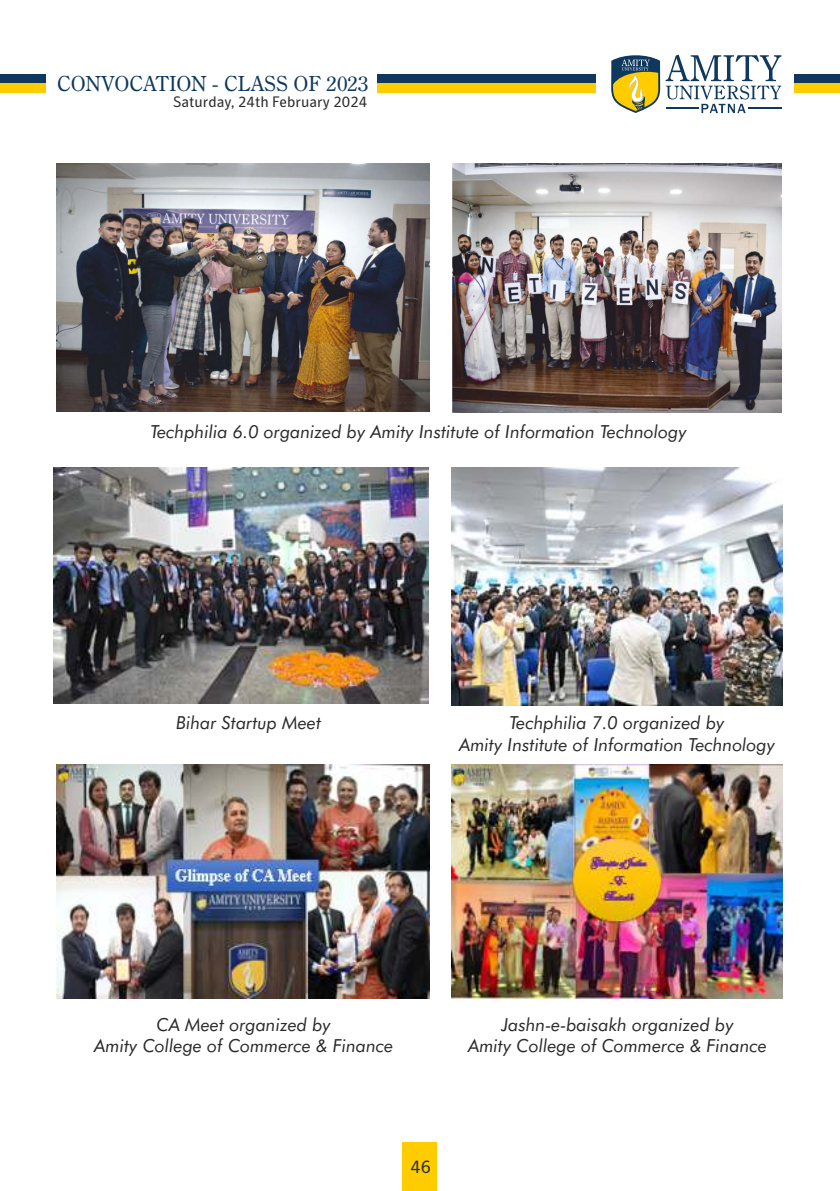
<style>
.page{position:relative;width:840px;height:1191px;background:#fff}
.page>*{position:absolute;margin:0;border:0;box-sizing:border-box;transform-origin:0 0}
.t1{font:20.8px "Century Oldstyle BT";color:#0f385e}
.t2{font:italic 18px/21.6px "Futura BT";color:#2b2929;text-align:center}
.t3{font:18px "Symantec Sans";color:#2b2929}
.t4{font:15px "Symantec Sans";color:#2b2929}
</style>
<div class="page">
<img style="left:0;top:54px;width:839px;height:1137px">
<p class="t1" style="left:57px;top:75px;width:313px">CONVOCATION - CLASS OF 2023</p>
<p class="t4" style="left:173px;top:96px;width:195px">Saturday, 24th February 2024</p>
<p class="t2" style="left:150px;top:422px;width:537px">Techphilia 6.0 organized by Amity Institute of Information Technology</p>
<p class="t2" style="left:176px;top:714px;width:146px">Bihar Startup Meet</p>
<p class="t2" style="left:459px;top:714px;width:317px">Techphilia 7.0 organized by<br>Amity Institute of Information Technology</p>
<p class="t2" style="left:94px;top:1015px;width:300px">CA Meet organized by<br>Amity College of Commerce &amp; Finance</p>
<p class="t2" style="left:468px;top:1015px;width:300px">Jashn-e-baisakh organized by<br>Amity College of Commerce &amp; Finance</p>
<p class="t3" style="left:410px;top:1160px;width:22px">46</p>
</div>
